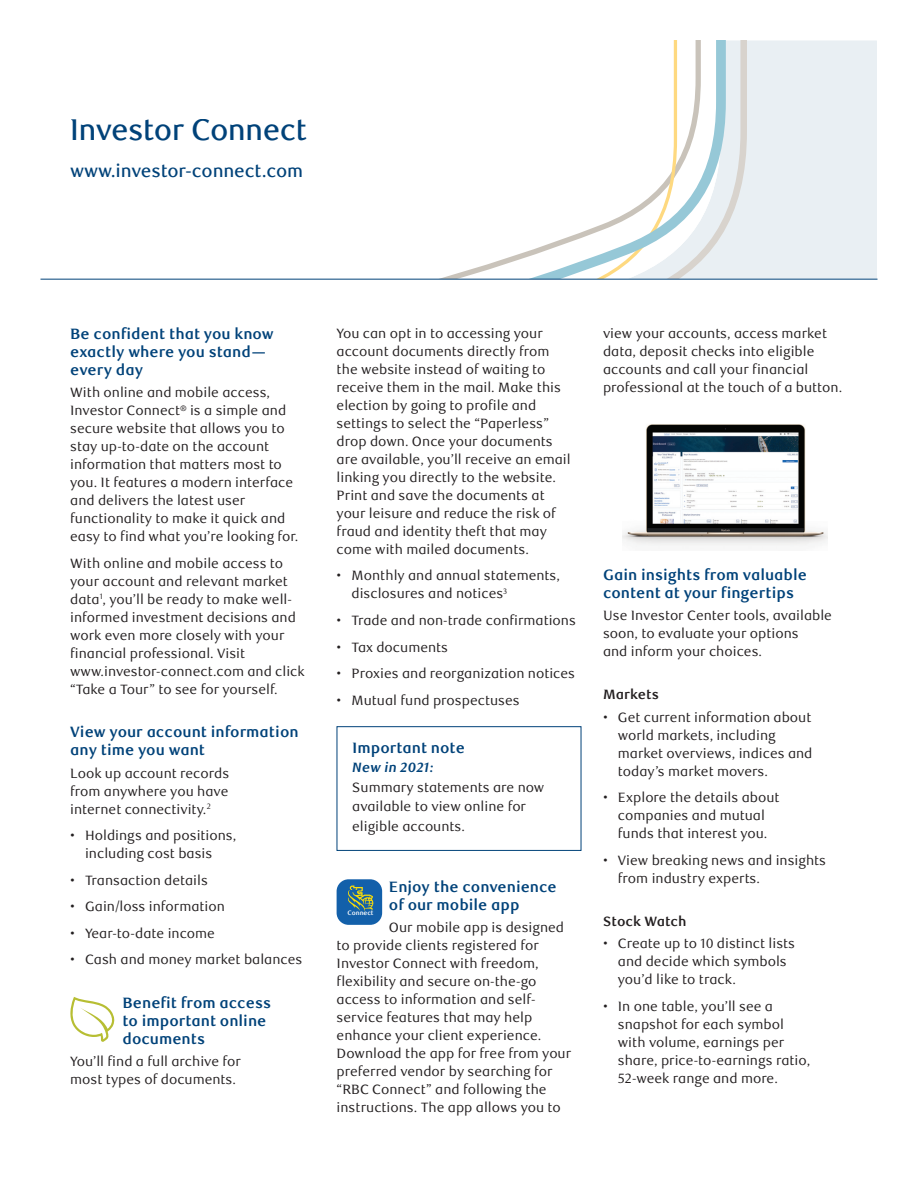
<style>
.page{position:relative;width:918px;height:1188px;background:#fff}
.page>*{position:absolute;margin:0;border:0;box-sizing:border-box;transform-origin:0 0}
.t1{font:500 30px "RBC Display";color:#004279}
.t2{font:500 18px "RBC Text";letter-spacing:-.01em;color:#004279}
.t3{font:700 15px/18px "RBC Text";color:#004279}
.t4{font:13.5px/18px "RBC Text";color:#231f20}
.t5{font:700 13.5px "RBC Text";color:#231f20}
.t6{font:italic 700 13.5px "RBC Text";color:#004279}
.t7{font:700 6.45px "RBC Text";letter-spacing:-.01em;color:#fff}
</style>
<div class="page">
<svg style="left:70px;top:997px;width:45px;height:45px"></svg>
<div style="left:337px;top:879px;width:45px;height:46px;background:#1360aa;border-radius:12px"></div>
<svg style="left:348px;top:886px;width:25px;height:25px"></svg>
<img style="left:623px;top:424px;width:205px;height:122px">
<div style="left:337px;top:726px;width:244px;height:125px;border:1px solid #004279"></div>
<div style="left:747px;top:41px;width:130px;height:238px;background:#e9eff3"></div>
<svg style="left:726px;top:40px;width:21px;height:239px;background:#e4e8e9"></svg>
<svg style="left:40px;top:40px;width:686px;height:239px"></svg>
<hr style="left:40px;top:279px;width:838px;height:1px;background:#004279">
<h1 class="t1" style="left:70px;top:113px;width:238px">Investor Connect</h1>
<h2 class="t2" style="left:70px;top:160px;width:235px">www.investor-connect.com</h2>
<p class="t3" style="left:70px;top:325px;width:205px">Be confident that you know exactly where you stand— every day</p>
<p class="t4" style="left:70px;top:384px;width:230px">With online and mobile access,<br>Investor Connect<sup>®</sup> is a simple and secure website that allows you to stay up-to-date on the account information that matters most to you. It features a modern interface and delivers the latest user functionality to make it quick and easy to find what you’re looking for.</p>
<p class="t4" style="left:70px;top:554px;width:236px">With online and mobile access to your account and relevant market data<sup>1</sup>, you’ll be ready to make well&shy;informed investment decisions and work even more closely with your financial professional. Visit www.investor-connect.com and click “Take a Tour” to see for yourself.</p>
<p class="t3" style="left:70px;top:724px;width:230px">View your account information any time you want</p>
<p class="t4" style="left:70px;top:764px;width:161px;text-align:justify">Look up account records from anywhere you have internet connectivity.<sup>2</sup></p>
<p class="t4" style="left:85px;top:827px;width:153px;text-indent:-15px">• Holdings and positions, including cost basis</p>
<p class="t4" style="left:70px;top:871px;width:139px">• Transaction details</p>
<p class="t4" style="left:70px;top:898px;width:156px">• Gain/loss information</p>
<p class="t4" style="left:70px;top:924px;width:146px">• Year-to-date income</p>
<p class="t4" style="left:70px;top:951px;width:234px">• Cash and money market balances</p>
<p class="t3" style="left:123px;top:994px;width:150px">Benefit from access to important online documents</p>
<p class="t4" style="left:70px;top:1053px;width:172px">You’ll find a full archive for most types of documents.</p>
<p class="t4" style="left:337px;top:325px;width:236px">You can opt in to accessing your account documents directly from the website instead of waiting to receive them in the mail. Make this election by going to profile and settings to select the “Paperless” drop down. Once your documents are available, you’ll receive an email linking you directly to the website.<br>Print and save the documents at your leisure and reduce the risk of fraud and identity theft that may come with mailed documents.</p>
<p class="t4" style="left:351px;top:567px;width:210px;text-indent:-15px">• Monthly and annual statements, disclosures and notices<sup>3</sup></p>
<p class="t4" style="left:337px;top:612px;width:241px">• Trade and non-trade confirmations</p>
<p class="t4" style="left:337px;top:638px;width:113px">• Tax documents</p>
<p class="t4" style="left:337px;top:665px;width:240px">• Proxies and reorganization notices</p>
<p class="t4" style="left:337px;top:691px;width:185px">• Mutual fund prospectuses</p>
<p class="t3" style="left:352px;top:739px;width:114px">Important note</p>
<p class="t6" style="left:352px;top:759px;width:83px">New in 2021:</p>
<p class="t4" style="left:352px;top:778px;width:194px;line-height:19.5px">Summary statements are now available to view online for eligible accounts.</p>
<p class="t3" style="left:389px;top:878px;width:169px">Enjoy the convenience of our mobile app</p>
<p class="t4" style="left:337px;top:919px;width:236px;text-indent:52px">Our mobile app is designed to provide clients registered for<br>Investor Connect with freedom, flexibility and secure on-the-go access to information and self&shy;service features that may help enhance your client experience.<br>Download the app for free from your preferred vendor by searching for “RBC Connect” and following the instructions. The app allows you to</p>
<p class="t7" style="left:348px;top:909px;width:27px">Connect</p>
<p class="t4" style="left:603px;top:325px;width:241px">view your accounts, access market data, deposit checks into eligible accounts and call your financial professional at the touch of a button.</p>
<p class="t3" style="left:603px;top:566px;width:206px">Gain insights from valuable content at your fingertips</p>
<p class="t4" style="left:603px;top:606px;width:231px">Use Investor Center tools, available soon, to evaluate your options<br>and inform your choices.</p>
<p class="t5" style="left:603px;top:687px;width:58px">Markets</p>
<p class="t4" style="left:618px;top:708px;width:196px;text-indent:-15px">• Get current information about world markets, including market overviews, indices and today’s market movers.</p>
<p class="t4" style="left:603px;top:789px;width:178px;text-align:center">• Explore the details about companies and mutual funds that interest you.</p>
<p class="t4" style="left:618px;top:851px;width:210px;text-indent:-15px">• View breaking news and insights from industry experts.</p>
<p class="t5" style="left:603px;top:913px;width:85px">Stock Watch</p>
<p class="t4" style="left:618px;top:935px;width:179px;text-indent:-15px">• Create up to 10 distinct lists and decide which symbols you’d like to track.</p>
<p class="t4" style="left:618px;top:997px;width:194px;text-indent:-15px">• In one table, you’ll see a snapshot for each symbol with volume, earnings per share, price-to-earnings ratio,<br>52-week range and more.</p>
</div>
